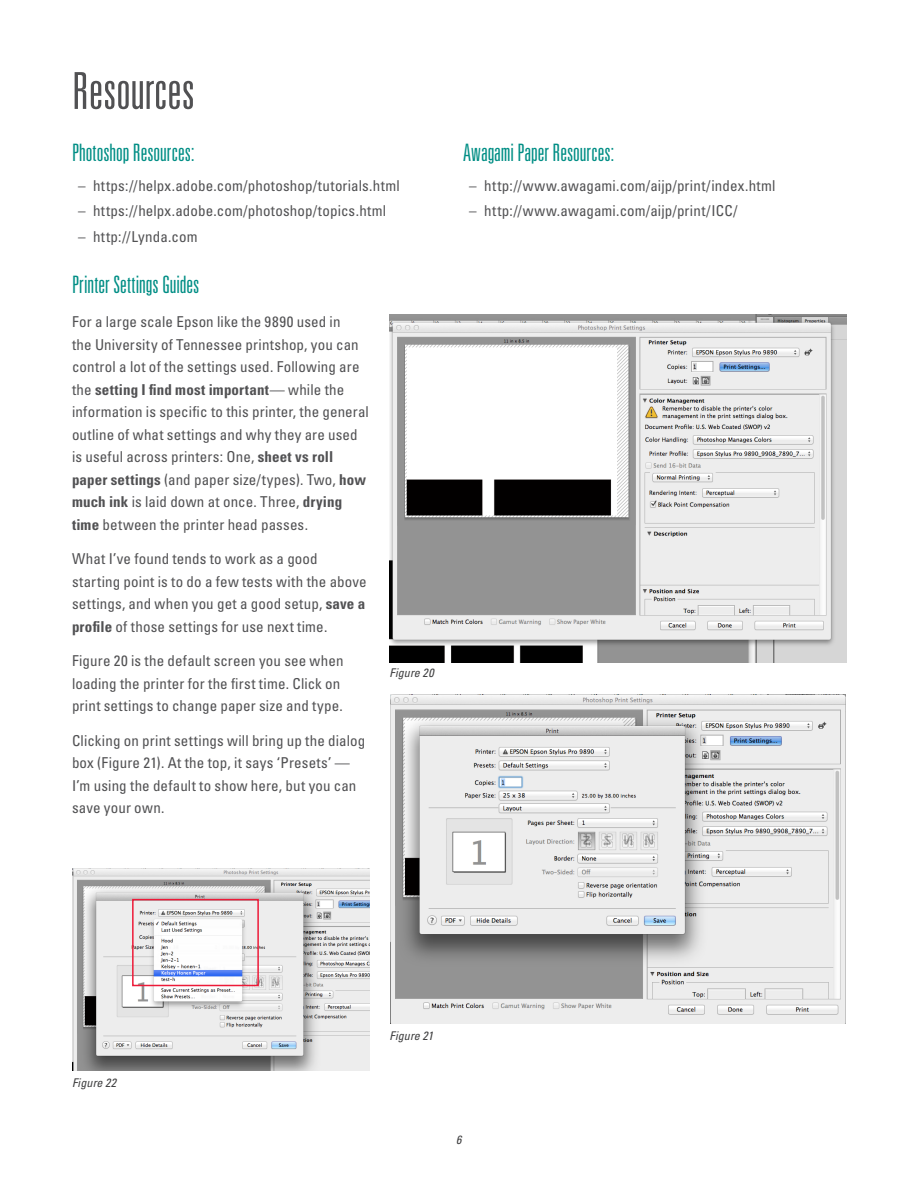
<style>
.page{position:relative;width:918px;height:1188px;background:#fff}
.page>*{position:absolute;margin:0;border:0;box-sizing:border-box;transform-origin:0 0}
.heading2{font:300 ultra-condensed 51px "Univers LT Std";color:#515153}
.heading4{font:300 ultra-condensed 24px "Univers LT Std";color:#008e85}
.body{font:condensed 15px/22.5px "Univers LT Std";letter-spacing:.01em;color:#515153}
.t1{font:italic condensed 12px "Univers LT Std";letter-spacing:.015em;color:#3e3e3f}
.s1{font-weight:700}
</style>
<div class="page">
<img style="left:72px;top:869px;width:298px;height:201px">
<img style="left:389px;top:314px;width:457px;height:348px">
<img style="left:390px;top:695px;width:455px;height:328px">
<div style="left:132px;top:899px;width:127px;height:87px;border:2px solid #ed1a38"></div>
<p class="heading2" style="left:72px;top:64px;width:124px">Resources</p>
<p class="heading4" style="left:72px;top:140px;width:124px">Photoshop Resources:</p>
<p class="body" style="left:78px;top:174px;width:323px">– https://helpx.adobe.com/photoshop/tutorials.html</p>
<p class="body" style="left:78px;top:199px;width:310px">– https://helpx.adobe.com/photoshop/topics.html</p>
<p class="body" style="left:78px;top:225px;width:121px">– http://Lynda.com</p>
<p class="heading4" style="left:72px;top:272px;width:129px">Printer Settings Guides</p>
<p class="body" style="left:72px;top:310px;width:298px">For a large scale Epson like the 9890 used in<br>the University of Tennessee printshop, you can control a lot of the settings used. Following are the <span class="s1">setting I find most important</span>— while the information is specific to this printer, the general outline of what settings and why they are used is useful across printers: One, <span class="s1">sheet vs roll paper settings</span> (and paper size/types). Two, <span class="s1">how much ink</span> is laid down at once. Three, <span class="s1">drying time</span> between the printer head passes.</p>
<p class="body" style="left:72px;top:547px;width:296px">What I’ve found tends to work as a good starting point is to do a few tests with the above settings, and when you get a good setup, <span class="s1">save a profile</span> of those settings for use next time.</p>
<p class="body" style="left:72px;top:649px;width:273px">Figure 20 is the default screen you see when loading the printer for the first time. Click on print settings to change paper size and type.</p>
<p class="body" style="left:72px;top:729px;width:295px">Clicking on print settings will bring up the dialog box (Figure 21). At the top, it says ‘Presets’ — I’m using the default to show here, but you can save your own.</p>
<p class="t1" style="left:389px;top:665px;width:46px">Figure 20</p>
<p class="heading4" style="left:463px;top:140px;width:152px">Awagami Paper Resources:</p>
<p class="body" style="left:469px;top:174px;width:308px">– http://www.awagami.com/aijp/print/index.html</p>
<p class="body" style="left:469px;top:199px;width:270px">– http://www.awagami.com/aijp/print/ICC/</p>
<p class="t1" style="left:72px;top:1075px;width:46px">Figure 22</p>
<p class="t1" style="left:389px;top:1029px;width:45px">Figure 21</p>
<p class="t1" style="left:456px;top:1132px;width:7px">6</p>
</div>
